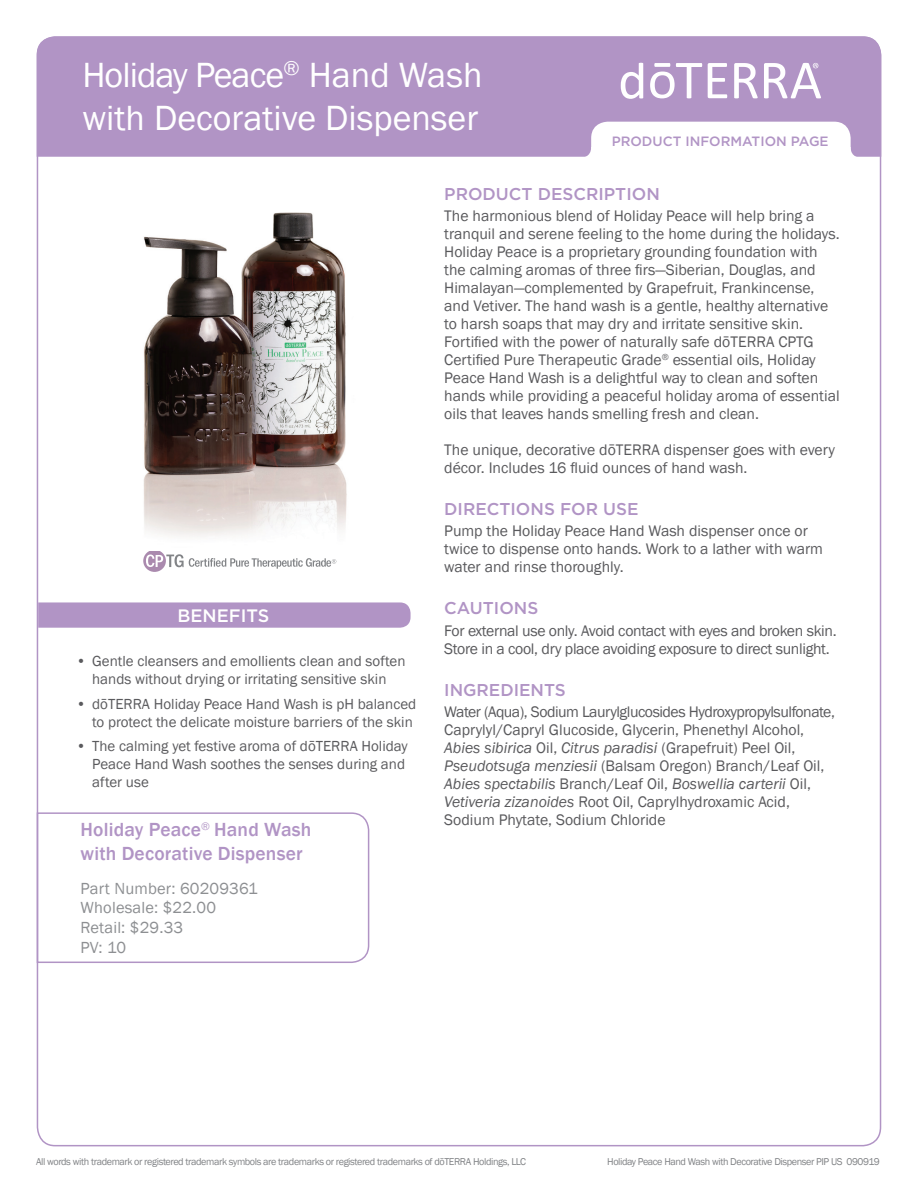
<style>
.page{position:relative;width:918px;height:1188px;background:#fff}
.page>*{position:absolute;margin:0;border:0;box-sizing:border-box;transform-origin:0 0}
.t1{font:36px/43.5px "Franklin Gothic";color:#fff}
.t2{font:500 19.5px/24px "Franklin Gothic";letter-spacing:.01em;color:#b194c5}
.t3{font:500 18px "Gotham";color:#fff}
.t4{font:500 17.1px "Gotham";color:#b194c5}
.t5{font:16.5px/19.8px "Franklin Gothic";letter-spacing:.01em;color:#8d8f92}
.t6{font:15.75px/18px "Franklin Gothic";color:#5a5a5d}
.t7{font:15.75px/18px "Franklin Gothic";letter-spacing:-.02em;color:#5a5a5d}
.t8{font:15px/18px "Franklin Gothic";color:#5a5a5d;text-align:center}
.t9{font:500 13.5px "Gotham";color:#b194c5}
.t10{font:10.2px "Franklin Gothic";letter-spacing:-.04em;color:#808285}
.s1{font-style:italic}
</style>
<div class="page">
<div style="left:37px;top:36px;width:844px;height:121px;background:#b194c5"></div>
<svg style="left:734px;top:63px;width:24px;height:35px"></svg>
<svg style="left:708px;top:63px;width:19px;height:35px"></svg>
<svg style="left:650px;top:63px;width:52px;height:35px"></svg>
<svg style="left:621px;top:63px;width:22px;height:36px"></svg>
<svg style="left:764px;top:63px;width:57px;height:35px"></svg>
<svg style="left:581px;top:122px;width:280px;height:35px"></svg>
<svg style="left:143px;top:551px;width:193px;height:21px"></svg>
<img style="left:143px;top:212px;width:204px;height:325px">
<svg style="left:38px;top:602px;width:373px;height:26px;background:#b397c7"></svg>
<svg style="left:36px;top:812px;width:334px;height:152px"></svg>
<h1 class="t1" style="left:82px;top:54px;width:402px">Holiday Peace<sup>®</sup> Hand Wash with Decorative Dispenser</h1>
<p class="t9" style="left:612px;top:132px;width:218px">PRODUCT INFORMATION PAGE</p>
<p class="t3" style="left:178px;top:604px;width:93px">BENEFITS</p>
<p class="t8" style="left:76px;top:652px;width:331px">• Gentle cleansers and emollients clean and soften hands without drying or irritating sensitive skin</p>
<p class="t8" style="left:76px;top:695px;width:342px;text-align:right">• dōTERRA Holiday Peace Hand Wash is pH balanced to protect the delicate moisture barriers of the skin</p>
<p class="t8" style="left:92px;top:738px;width:317px;text-align:left;text-indent:-16px">• The calming yet festive aroma of dōTERRA Holiday<br>Peace Hand Wash soothes the senses during and after use</p>
<p class="t2" style="left:81px;top:818px;width:232px">Holiday Peace<sup>®</sup> Hand Wash with Decorative Dispenser</p>
<p class="t5" style="left:81px;top:878px;width:179px">Part Number: 60209361<br>Wholesale: $22.00<br>Retail: $29.33<br>PV: 10</p>
<p class="t4" style="left:444px;top:182px;width:217px">PRODUCT DESCRIPTION</p>
<p class="t6" style="left:444px;top:207px;width:397px">The harmonious blend of Holiday Peace will help bring a tranquil and serene feeling to the home during the holidays.<br>Holiday Peace is a proprietary grounding foundation with the calming aromas of three firs—Siberian, Douglas, and Himalayan—complemented by Grapefruit, Frankincense, and Vetiver. The hand wash is a gentle, healthy alternative to harsh soaps that may dry and irritate sensitive skin.<br>Fortified with the power of naturally safe dōTERRA CPTG Certified Pure Therapeutic Grade<sup>®</sup> essential oils, Holiday Peace Hand Wash is a delightful way to clean and soften hands while providing a peaceful holiday aroma of essential oils that leaves hands smelling fresh and clean.</p>
<p class="t6" style="left:444px;top:441px;width:392px">The unique, decorative dōTERRA dispenser goes with every décor. Includes 16 fluid ounces of hand wash.</p>
<p class="t4" style="left:444px;top:498px;width:196px">DIRECTIONS FOR USE</p>
<p class="t6" style="left:444px;top:522px;width:380px">Pump the Holiday Peace Hand Wash dispenser once or twice to dispense onto hands. Work to a lather with warm water and rinse thoroughly.</p>
<p class="t4" style="left:444px;top:597px;width:96px">CAUTIONS</p>
<p class="t7" style="left:444px;top:622px;width:394px">For external use only. Avoid contact with eyes and broken skin.<br>Store in a cool, dry place avoiding exposure to direct sunlight.</p>
<p class="t4" style="left:444px;top:679px;width:123px">INGREDIENTS</p>
<p class="t6" style="left:444px;top:703px;width:392px">Water (Aqua), Sodium Laurylglucosides Hydroxypropylsulfonate, Caprylyl/Capryl Glucoside, Glycerin, Phenethyl Alcohol, <span class="s1">Abies sibirica</span> Oil, <span class="s1">Citrus paradisi</span> (Grapefruit) Peel Oil, <span class="s1">Pseudotsuga menziesii</span> (Balsam Oregon) Branch/Leaf Oil, <span class="s1">Abies spectabilis</span> Branch/Leaf Oil, <span class="s1">Boswellia carterii</span> Oil, <span class="s1">Vetiveria zizanoides</span> Root Oil, Caprylhydroxamic Acid, Sodium Phytate, Sodium Chloride</p>
<p class="t10" style="left:36px;top:1155px;width:492px">All words with trademark or registered trademark symbols are trademarks or registered trademarks of dōTERRA Holdings, LLC</p>
<p class="t10" style="left:607px;top:1155px;width:274px">Holiday Peace Hand Wash with Decorative Dispenser PIP US 090919</p>
</div>
